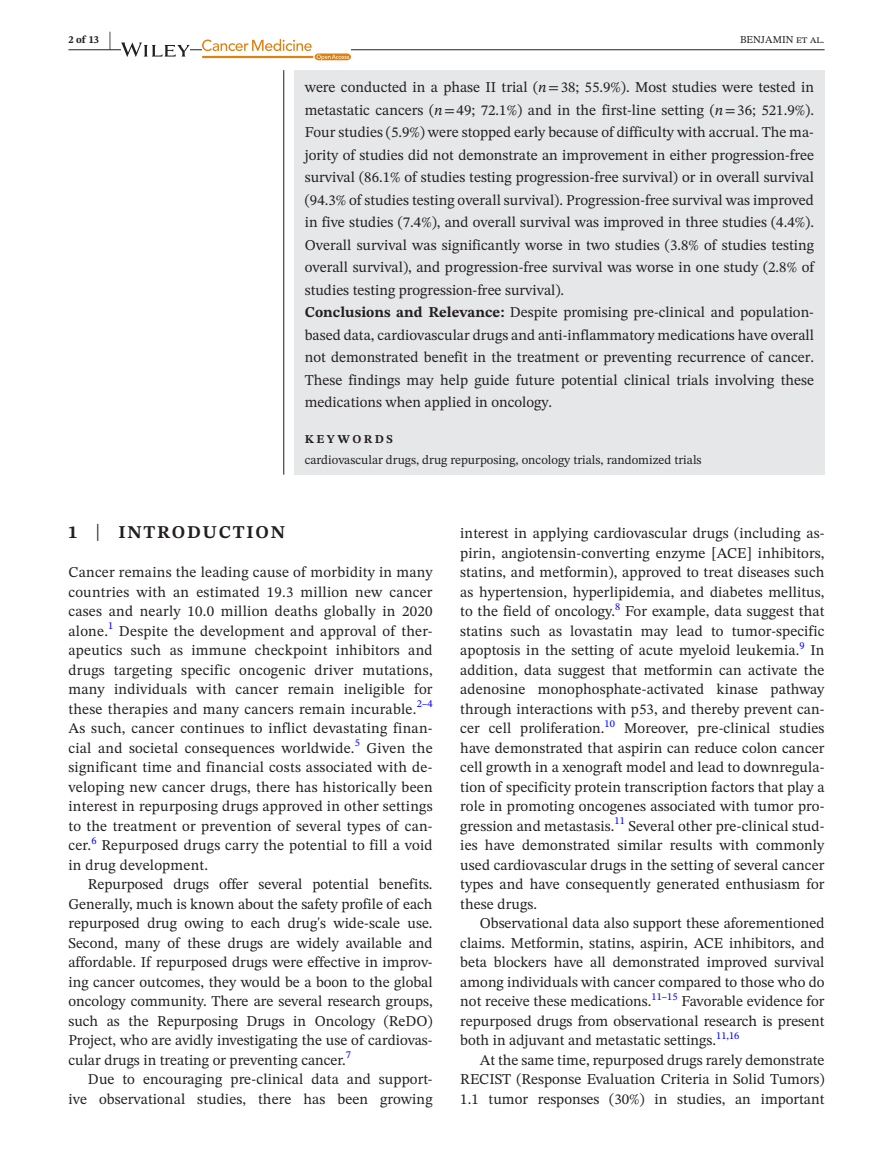
<style>
.page{position:relative;width:893px;height:1174px;background:#fff}
.page>*{position:absolute;margin:0;border:0;box-sizing:border-box;transform-origin:0 0}
.t1{font:700 18px "STIX Two Text";letter-spacing:.1em;color:#231f20}
.t2{font:15px/19.5px "STIX Two Text";color:#231f20;text-align:justify}
.t3{font:12.75px "STIX Two Text";color:#231f20}
.t4{font:700 12px "STIX Two Text";letter-spacing:.2em;color:#231f20}
.t5{font:10.5px "STIX Two Text";color:#00f}
.t6{font:10.5px "STIX Two Text";color:#231f20}
.t7{font:700 10.5px "STIX Two Text";color:#231f20}
.s1{font-size:21px}
.s2{font-style:italic}
.s3{font-family:"STIX"}
.s4{font-weight:700}
.s5{font-weight:400;font-size:23.7px}
</style>
<div class="page">
<hr style="left:68px;top:49px;width:756px;height:1px;background:#231f20">
<svg style="left:121px;top:43px;width:69px;height:14px"></svg>
<svg style="left:202px;top:39px;width:149px;height:21px"></svg>
<div style="left:294px;top:70px;width:530px;height:404px;background:#e6e7e9"></div>
<hr style="left:283px;top:70px;width:1px;height:404px;background:#231f20">
<p class="t7" style="left:68px;top:32px;width:44px">2 of 13 <span class="s1">|</span></p>
<p class="t6" style="left:740px;top:32px;width:86px">BENJAMIN et al.</p>
<p class="t2" style="left:305px;top:76px;width:511px;line-height:22.5px;text-align:left">were conducted in a phase II trial (<span class="s2">n</span><span class="s3">=</span>38; 55.9%). Most studies were tested in metastatic cancers (<span class="s2">n</span><span class="s3">=</span>49; 72.1%) and in the first-line setting (<span class="s2">n</span><span class="s3">=</span>36; 521.9%).<br>Four studies (5.9%) were stopped early because of difficulty with accrual. The ma&shy;jority of studies did not demonstrate an improvement in either progression-free survival (86.1% of studies testing progression-free survival) or in overall survival (94.3% of studies testing overall survival). Progression-free survival was improved in five studies (7.4%), and overall survival was improved in three studies (4.4%).<br>Overall survival was significantly worse in two studies (3.8% of studies testing overall survival), and progression-free survival was worse in one study (2.8% of studies testing progression-free survival).<br><span class="s4">Conclusions and Relevance:</span> Despite promising pre-clinical and population&shy;based data, cardiovascular drugs and anti-inflammatory medications have overall not demonstrated benefit in the treatment or preventing recurrence of cancer.<br>These findings may help guide future potential clinical trials involving these medications when applied in oncology.</p>
<p class="t4" style="left:305px;top:430px;width:90px">KEYWORDS</p>
<p class="t3" style="left:305px;top:451px;width:398px">cardiovascular drugs, drug repurposing, oncology trials, randomized trials</p>
<p class="t1" style="left:68px;top:519px;width:218px">1 <span class="s5">|</span> INTRODUCTION</p>
<p class="t2" style="left:68px;top:562px;width:366px">Cancer remains the leading cause of morbidity in many countries with an estimated 19.3 million new cancer cases and nearly 10.0 million deaths globally in 2020 alone.</p>
<p class="t5" style="left:108px;top:618px;width:7px">1</p>
<p class="t2" style="left:68px;top:621px;width:366px;text-indent:51px">Despite the development and approval of ther&shy;apeutics such as immune checkpoint inhibitors and drugs targeting specific oncogenic driver mutations, many individuals with cancer remain ineligible for these therapies and many cancers remain incurable.</p>
<p class="t5" style="left:417px;top:696px;width:17px">2–4</p>
<p class="t2" style="left:68px;top:718px;width:366px">As such, cancer continues to inflict devastating finan&shy;cial and societal consequences worldwide.</p>
<p class="t5" style="left:355px;top:735px;width:7px">5</p>
<p class="t2" style="left:68px;top:738px;width:366px;text-indent:298px">Given the significant time and financial costs associated with de&shy;veloping new cancer drugs, there has historically been interest in repurposing drugs approved in other settings to the treatment or prevention of several types of can&shy;cer.</p>
<p class="t5" style="left:91px;top:832px;width:7px">6</p>
<p class="t2" style="left:68px;top:835px;width:366px;text-indent:33px">Repurposed drugs carry the potential to fill a void in drug development.</p>
<p class="t2" style="left:68px;top:874px;width:366px;text-indent:20px">Repurposed drugs offer several potential benefits.<br>Generally, much is known about the safety profile of each repurposed drug owing to each drug's wide-scale use.<br>Second, many of these drugs are widely available and affordable. If repurposed drugs were effective in improv&shy;ing cancer outcomes, they would be a boon to the global oncology community. There are several research groups, such as the Repurposing Drugs in Oncology (ReDO)<br>Project, who are avidly investigating the use of cardiovas&shy;cular drugs in treating or preventing cancer.</p>
<p class="t5" style="left:346px;top:1047px;width:7px">7</p>
<p class="t2" style="left:68px;top:1069px;width:366px;text-align:right">Due to encouraging pre-clinical data and support&shy;ive observational studies, there has been growing</p>
<p class="t2" style="left:460px;top:523px;width:366px">interest in applying cardiovascular drugs (including as&shy;pirin, angiotensin-converting enzyme [ACE] inhibitors, statins, and metformin), approved to treat diseases such as hypertension, hyperlipidemia, and diabetes mellitus, to the field of oncology.<sup>8</sup> For example, data suggest that statins such as lovastatin may lead to tumor-specific apoptosis in the setting of acute myeloid leukemia.</p>
<p class="t5" style="left:799px;top:637px;width:7px">9</p>
<p class="t2" style="left:460px;top:640px;width:366px;text-indent:350px">In addition, data suggest that metformin can activate the adenosine monophosphate-activated kinase pathway through interactions with p53, and thereby prevent can&shy;cer cell proliferation.</p>
<p class="t5" style="left:605px;top:715px;width:12px">10</p>
<p class="t2" style="left:460px;top:718px;width:366px;text-indent:164px">Moreover, pre-clinical studies have demonstrated that aspirin can reduce colon cancer cell growth in a xenograft model and lead to downregula&shy;tion of specificity protein transcription factors that play a role in promoting oncogenes associated with tumor pro&shy;gression and metastasis.</p>
<p class="t5" style="left:615px;top:813px;width:12px">11</p>
<p class="t2" style="left:460px;top:816px;width:366px;text-indent:168px">Several other pre-clinical stud&shy;ies have demonstrated similar results with commonly used cardiovascular drugs in the setting of several cancer types and have consequently generated enthusiasm for these drugs.</p>
<p class="t2" style="left:460px;top:913px;width:366px;text-indent:20px">Observational data also support these aforementioned claims. Metformin, statins, aspirin, ACE inhibitors, and beta blockers have all demonstrated improved survival among individuals with cancer compared to those who do not receive these medications.</p>
<p class="t5" style="left:651px;top:988px;width:28px">11–15</p>
<p class="t2" style="left:460px;top:991px;width:366px;text-indent:221px">Favorable evidence for repurposed drugs from observational research is present both in adjuvant and metastatic settings.</p>
<p class="t5" style="left:716px;top:1027px;width:25px">11,16</p>
<p class="t2" style="left:460px;top:1050px;width:366px;text-indent:20px">At the same time, repurposed drugs rarely demonstrate RECIST (Response Evaluation Criteria in Solid Tumors)<br>1.1 tumor responses (30%) in studies, an important</p>
</div>
